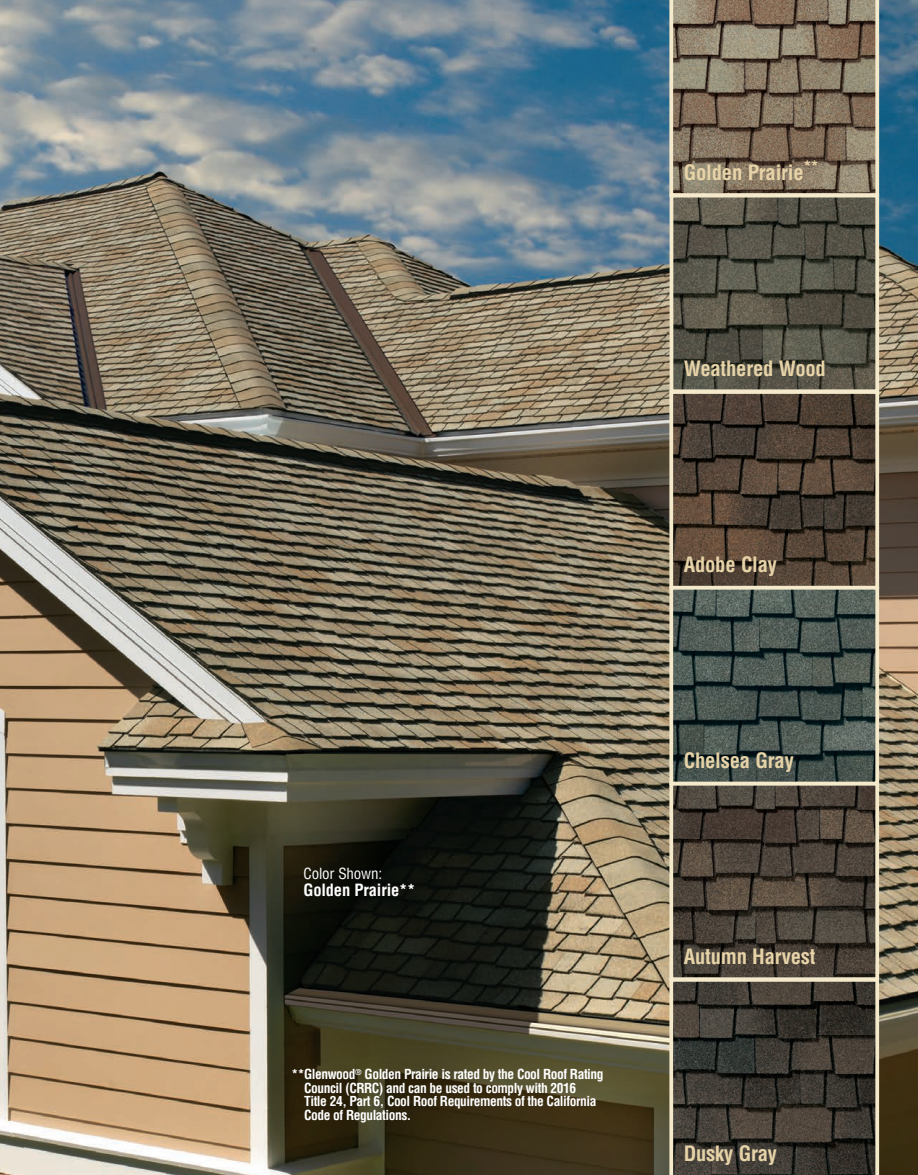
<style>
.page{position:relative;width:918px;height:1175px;background:#fff}
.page>*{position:absolute;margin:0;border:0;box-sizing:border-box;transform-origin:0 0}
.Color_Description{font:700 condensed 20.7px "Helvetica LT Std";letter-spacing:-.01em;color:#e7d3a8}
.Color_Description-2{font:700 condensed 16.5px "Helvetica LT Std";letter-spacing:-.01em;color:#fff}
.Color_Shown{font:condensed 15px "Helvetica LT Std";letter-spacing:-.01em;color:#fff}
.t1{font:700 condensed 13.5px/13.5px "Helvetica LT Std";letter-spacing:-.035em;color:#fff}
</style>
<div class="page">
<img style="left:0;top:0;width:918px;height:1174px">
<img style="left:674px;top:199px;width:200px;height:777px">
<div style="left:669px;top:781px;width:210px;height:200px;border:4px solid #f4eacb"></div>
<div style="left:669px;top:390px;width:210px;height:199px;border:4px solid #f4eacb"></div>
<svg style="left:669px;top:978px;width:210px;height:196px;background:#443f37"></svg>
<div style="left:670px;top:194px;width:209px;height:199px;border:4px solid #f4eacb"></div>
<svg style="left:669px;top:0;width:210px;height:197px;background:#817360"></svg>
<div style="left:669px;top:586px;width:210px;height:199px;border:4px solid #f4eacb"></div>
<p class="Color_Shown" style="left:303px;top:864px;width:80px">Color Shown:</p>
<p class="Color_Description-2" style="left:303px;top:879px;width:114px">Golden Prairie**</p>
<p class="t1" style="left:304px;top:1067px;width:301px;text-indent:-13px">**Glenwood<sup>®</sup> Golden Prairie is rated by the Cool Roof Rating Council (CRRC) and can be used to comply with 2016<br>Title 24, Part 6, Cool Roof Requirements of the California Code of Regulations.</p>
<p class="Color_Description" style="left:684px;top:159px;width:136px">Golden Prairie<sup>**</sup></p>
<p class="Color_Description" style="left:684px;top:355px;width:144px">Weathered Wood</p>
<p class="Color_Description" style="left:684px;top:551px;width:95px">Adobe Clay</p>
<p class="Color_Description" style="left:684px;top:747px;width:112px">Chelsea Gray</p>
<p class="Color_Description" style="left:684px;top:943px;width:133px">Autumn Harvest</p>
<p class="Color_Description" style="left:684px;top:1140px;width:95px">Dusky Gray</p>
</div>
